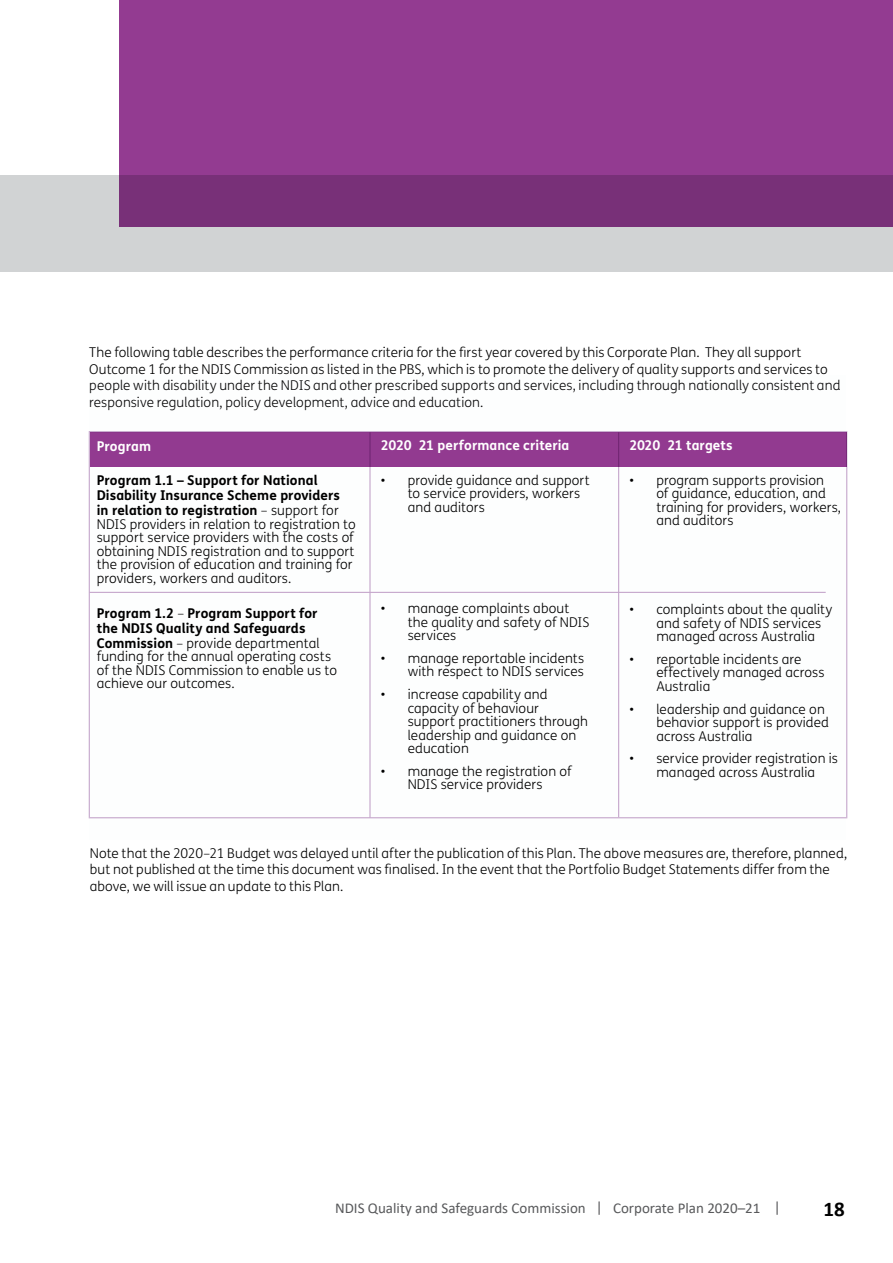
<style>
.page{position:relative;width:893px;height:1263px;background:#fff}
.page>*{position:absolute;margin:0;border:0;box-sizing:border-box;transform-origin:0 0}
.t1{font:700 21px "Calibri";color:#000}
.t2{font:15px "Calibri";color:#58595b}
.t3{font:300 13.5px/13.5px "FS Me";letter-spacing:.01em;color:#000}
.t4{font:700 13.5px/15px "FS Me";letter-spacing:.005em;color:#000}
.t5{font:700 13.5px "FS Me";letter-spacing:.005em;color:#fff}
.s1{font-weight:300}
</style>
<div class="page">
<div style="left:119px;top:0;width:773px;height:227px;background:#933b91"></div>
<svg style="left:0;top:175px;width:892px;height:97px;background:#a787a9"></svg>
<hr style="left:89px;top:817px;width:758px;height:1px;background:#c5a6cb">
<hr style="left:89px;top:592px;width:737px;height:1px;background:#c5a6cb">
<hr style="left:89px;top:431px;width:758px;height:1px;background:#c5a6cb">
<hr style="left:618px;top:432px;width:1px;height:385px;background:#c5a6cb">
<hr style="left:369px;top:432px;width:2px;height:386px;background:#c5a6cb">
<hr style="left:89px;top:431px;width:1px;height:386px;background:#c5a6cb">
<hr style="left:846px;top:432px;width:1px;height:385px;background:#c5a6cb">
<div style="left:90px;top:433px;width:756px;height:34px;background:#933b91"></div>
<p class="t3" style="left:89px;top:345px;width:714px">The following table describes the performance criteria for the first year covered by this Corporate Plan. They all support</p>
<p class="t3" style="left:89px;top:360px;width:753px;line-height:16.5px">Outcome 1 for the NDIS Commission as listed in the PBS, which is to promote the delivery of quality supports and services to people with disability under the NDIS and other prescribed supports and services, including through nationally consistent and responsive regulation, policy development, advice and education.</p>
<p class="t5" style="left:97px;top:435px;width:56px">Program</p>
<p class="t4" style="left:97px;top:472px;width:245px">Program 1.1 – Support for National<br>Disability Insurance Scheme providers in relation to registration <span class="s1">– support for</span></p>
<p class="t3" style="left:97px;top:517px;width:260px">NDIS providers in relation to registration to support service providers with the costs of obtaining NDIS registration and to support the provision of education and training for providers, workers and auditors.</p>
<p class="t4" style="left:97px;top:605px;width:224px">Program 1.2 <span class="s1">–</span> Program Support for the NDIS Quality and Safeguards<br>Commission <span class="s1">– provide departmental</span></p>
<p class="t3" style="left:97px;top:649px;width:242px">funding for the annual operating costs of the NDIS Commission to enable us to achieve our outcomes.</p>
<p class="t5" style="left:381px;top:435px;width:190px">2020 21 performance criteria</p>
<p class="t3" style="left:408px;top:473px;width:184px;text-indent:-27px">• provide guidance and support to service providers, workers and auditors</p>
<p class="t5" style="left:629px;top:435px;width:105px">2020 21 targets</p>
<p class="t3" style="left:656px;top:473px;width:186px;text-indent:-27px">• program supports provision<br>of guidance, education, and training for providers, workers, and auditors</p>
<p class="t3" style="left:408px;top:601px;width:183px;text-indent:-27px">• manage complaints about the quality and safety of NDIS services</p>
<p class="t3" style="left:381px;top:651px;width:205px;text-align:right">• manage reportable incidents with respect to NDIS services</p>
<p class="t3" style="left:408px;top:687px;width:182px;text-indent:-27px">• increase capability and capacity of behaviour support practitioners through leadership and guidance on education</p>
<p class="t3" style="left:381px;top:764px;width:192px;text-align:center">• manage the registration of<br>NDIS service providers</p>
<p class="t3" style="left:656px;top:602px;width:178px;text-indent:-27px">• complaints about the quality and safety of NDIS services managed across Australia</p>
<p class="t3" style="left:656px;top:652px;width:170px;text-indent:-27px">• reportable incidents are effectively managed across<br>Australia</p>
<p class="t3" style="left:656px;top:702px;width:174px;text-indent:-27px">• leadership and guidance on behavior support is provided across Australia</p>
<p class="t3" style="left:629px;top:751px;width:210px;text-align:center">• service provider registration is managed across Australia</p>
<p class="t3" style="left:90px;top:846px;width:759px">Note that the 2020–21 Budget was delayed until after the publication of this Plan. The above measures are, therefore, planned,</p>
<p class="t3" style="left:90px;top:862px;width:741px">but not published at the time this document was finalised. In the event that the Portfolio Budget Statements differ from the</p>
<p class="t3" style="left:90px;top:879px;width:255px">above, we will issue an update to this Plan.</p>
<p class="t2" style="left:335px;top:1197px;width:447px">NDIS Quality and Safeguards Commission | Corporate Plan 2020–21 |</p>
<h1 class="t1" style="left:823px;top:1194px;width:23px">18</h1>
</div>
